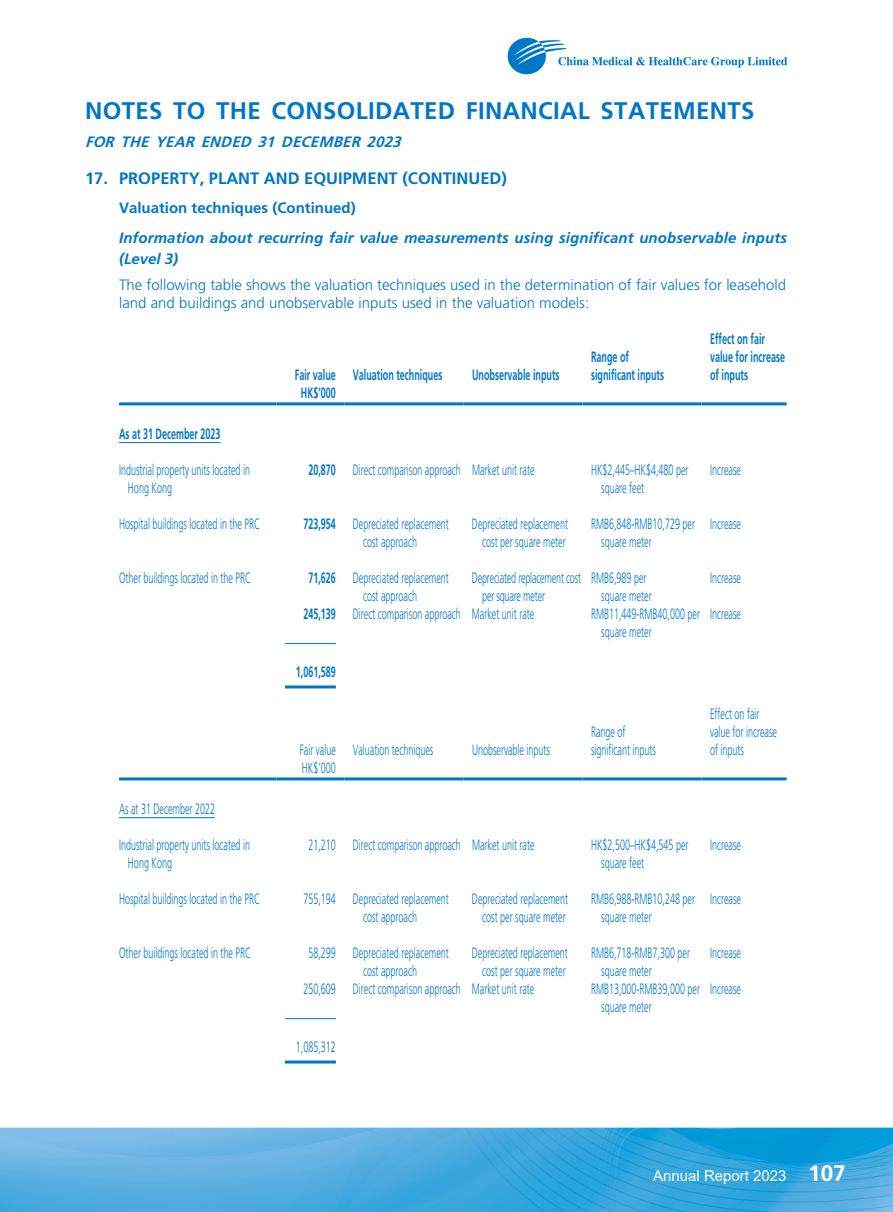
<style>
.page{position:relative;width:893px;height:1212px;background:#fff}
.page>*{position:absolute;margin:0;border:0;box-sizing:border-box;transform-origin:0 0}
.t1{font:700 24px "Frutiger LT Std";letter-spacing:.015em;color:#0076c8}
.t2{font:700 16.5px "Frutiger LT Std";color:#0076c8}
.t3{font:300 15px/18px "Frutiger LT Std";color:#0076c8;scale:.6 1}
.t4{font:300 15px/18px "Frutiger LT Std";color:#0076c8}
.t5{font:700 15px/18px "Frutiger LT Std";color:#0076c8;scale:.6 1}
.t6{font:italic 700 15px/21px "Frutiger LT Std";letter-spacing:.01em;color:#0076c8}
.t7{font:300 15px/18px "Frutiger LT Std";letter-spacing:-.02em;color:#0076c8;scale:.6 1}
.t8{font:700 15px "Frutiger LT Std";color:#0076c8}
.t9{font:italic 700 15px "Frutiger LT Std";color:#0076c8}
.t10{font:15px "Arial";color:#fff}
.s1{font-weight:700}
.s2{font-family:"Frutiger LT Std";font-weight:700;font-size:22.5px}
</style>
<div class="page">
<img style="left:0;top:37px;width:893px;height:1175px">
<hr style="left:119px;top:402px;width:157px;height:3px;background:#0076c8">
<hr style="left:276px;top:402px;width:68px;height:3px;background:#0076c8">
<hr style="left:344px;top:402px;width:119px;height:3px;background:#0076c8">
<hr style="left:463px;top:402px;width:120px;height:3px;background:#0076c8">
<hr style="left:583px;top:402px;width:119px;height:3px;background:#0076c8">
<hr style="left:702px;top:402px;width:85px;height:3px;background:#0076c8">
<hr style="left:119px;top:442px;width:102px;height:1px;background:#0076c8">
<hr style="left:285px;top:643px;width:51px;height:1px;background:#0076c8">
<hr style="left:285px;top:685px;width:51px;height:3px;background:#0076c8">
<hr style="left:119px;top:777px;width:157px;height:3px;background:#0076c8">
<hr style="left:276px;top:777px;width:68px;height:3px;background:#0076c8">
<hr style="left:344px;top:777px;width:119px;height:3px;background:#0076c8">
<hr style="left:463px;top:777px;width:120px;height:3px;background:#0076c8">
<hr style="left:583px;top:777px;width:119px;height:3px;background:#0076c8">
<hr style="left:702px;top:777px;width:85px;height:3px;background:#0076c8">
<hr style="left:119px;top:817px;width:96px;height:1px;background:#0076c8">
<hr style="left:285px;top:1018px;width:51px;height:1px;background:#0076c8">
<hr style="left:285px;top:1060px;width:51px;height:3px;background:#0076c8">
<h1 class="t1" style="left:85px;top:97px;width:671px">NOTES TO THE CONSOLIDATED FINANCIAL STATEMENTS</h1>
<p class="t9" style="left:85px;top:133px;width:322px">FOR THE YEAR ENDED 31 DECEMBER 2023</p>
<p class="t2" style="left:85px;top:168px;width:423px">17. PROPERTY, PLANT AND EQUIPMENT (CONTINUED)</p>
<p class="t8" style="left:119px;top:199px;width:238px">Valuation techniques (Continued)</p>
<p class="t6" style="left:119px;top:227px;width:669px">Information about recurring fair value measurements using significant unobservable inputs (Level 3)</p>
<p class="t4" style="left:119px;top:276px;width:669px">The following table shows the valuation techniques used in the determination of fair values for leasehold land and buildings and unobservable inputs used in the valuation models:</p>
<p class="t5" style="left:295px;top:366px;width:247px">Fair value Valuation techniques</p>
<p class="t5" style="left:472px;top:366px;width:147px">Unobservable inputs</p>
<p class="t5" style="left:301px;top:384px;width:60px">HK$’000</p>
<p class="t5" style="left:591px;top:348px;width:123px">Range of significant inputs</p>
<p class="t5" style="left:710px;top:330px;width:127px">Effect on fair value for increase of inputs</p>
<p class="t5" style="left:119px;top:425px;width:171px">As at 31 December 2023</p>
<p class="t3" style="left:128px;top:461px;width:205px;text-indent:-9px">Industrial property units located in<br>Hong Kong</p>
<p class="t3" style="left:308px;top:461px;width:378px"><span class="s1">20,870</span> Direct comparison approach Market unit rate</p>
<p class="t3" style="left:601px;top:461px;width:147px;text-indent:-10px">HK$2,445–HK$4,480 per square feet</p>
<p class="t3" style="left:710px;top:461px;width:53px">Increase</p>
<p class="t3" style="left:119px;top:515px;width:237px">Hospital buildings located in the PRC</p>
<p class="t3" style="left:363px;top:515px;width:144px;text-indent:-60px"><span class="s1">723,954</span> Depreciated replacement cost approach</p>
<p class="t3" style="left:472px;top:515px;width:161px;text-align:center">Depreciated replacement cost per square meter</p>
<p class="t3" style="left:601px;top:515px;width:158px;text-indent:-10px">RMB6,848-RMB10,729 per square meter</p>
<p class="t3" style="left:710px;top:515px;width:53px">Increase</p>
<p class="t3" style="left:119px;top:569px;width:222px">Other buildings located in the PRC</p>
<p class="t3" style="left:363px;top:569px;width:144px;text-indent:-55px"><span class="s1">71,626</span> Depreciated replacement cost approach</p>
<p class="t7" style="left:482px;top:569px;width:166px;text-indent:-10px">Depreciated replacement cost per square meter</p>
<p class="t3" style="left:601px;top:569px;width:86px;text-indent:-10px">RMB6,989 per square meter</p>
<p class="t3" style="left:710px;top:569px;width:53px">Increase</p>
<p class="t3" style="left:303px;top:605px;width:387px"><span class="s1">245,139</span> Direct comparison approach Market unit rate</p>
<p class="t3" style="left:601px;top:605px;width:166px;text-indent:-10px">RMB11,449-RMB40,000 per square meter</p>
<p class="t3" style="left:710px;top:605px;width:53px">Increase</p>
<p class="t5" style="left:296px;top:663px;width:68px">1,061,589</p>
<p class="t3" style="left:300px;top:741px;width:224px">Fair value Valuation techniques</p>
<p class="t3" style="left:472px;top:741px;width:132px">Unobservable inputs</p>
<p class="t3" style="left:302px;top:759px;width:58px">HK$’000</p>
<p class="t3" style="left:591px;top:723px;width:110px">Range of significant inputs</p>
<p class="t3" style="left:710px;top:705px;width:113px">Effect on fair value for increase of inputs</p>
<p class="t3" style="left:119px;top:800px;width:162px">As at 31 December 2022</p>
<p class="t3" style="left:128px;top:836px;width:205px;text-indent:-9px">Industrial property units located in<br>Hong Kong</p>
<p class="t3" style="left:308px;top:836px;width:378px">21,210 Direct comparison approach Market unit rate</p>
<p class="t3" style="left:601px;top:836px;width:147px;text-indent:-10px">HK$2,500–HK$4,545 per square feet</p>
<p class="t3" style="left:710px;top:836px;width:53px">Increase</p>
<p class="t3" style="left:119px;top:890px;width:237px">Hospital buildings located in the PRC</p>
<p class="t3" style="left:363px;top:890px;width:144px;text-indent:-60px">755,194 Depreciated replacement cost approach</p>
<p class="t3" style="left:472px;top:890px;width:161px;text-align:center">Depreciated replacement cost per square meter</p>
<p class="t3" style="left:601px;top:890px;width:158px;text-indent:-10px">RMB6,988-RMB10,248 per square meter</p>
<p class="t3" style="left:710px;top:890px;width:53px">Increase</p>
<p class="t3" style="left:119px;top:944px;width:222px">Other buildings located in the PRC</p>
<p class="t3" style="left:363px;top:944px;width:144px;text-indent:-55px">58,299 Depreciated replacement cost approach</p>
<p class="t3" style="left:472px;top:944px;width:161px;text-align:center">Depreciated replacement cost per square meter</p>
<p class="t3" style="left:601px;top:944px;width:150px;text-indent:-10px">RMB6,718-RMB7,300 per square meter</p>
<p class="t3" style="left:710px;top:944px;width:53px">Increase</p>
<p class="t3" style="left:303px;top:980px;width:387px">250,609 Direct comparison approach Market unit rate</p>
<p class="t3" style="left:601px;top:980px;width:166px;text-indent:-10px">RMB13,000-RMB39,000 per square meter</p>
<p class="t3" style="left:710px;top:980px;width:53px">Increase</p>
<p class="t3" style="left:296px;top:1038px;width:68px">1,085,312</p>
<p class="t10" style="left:653px;top:1165px;width:194px">Annual Report 2023 <span class="s2">107</span></p>
</div>
